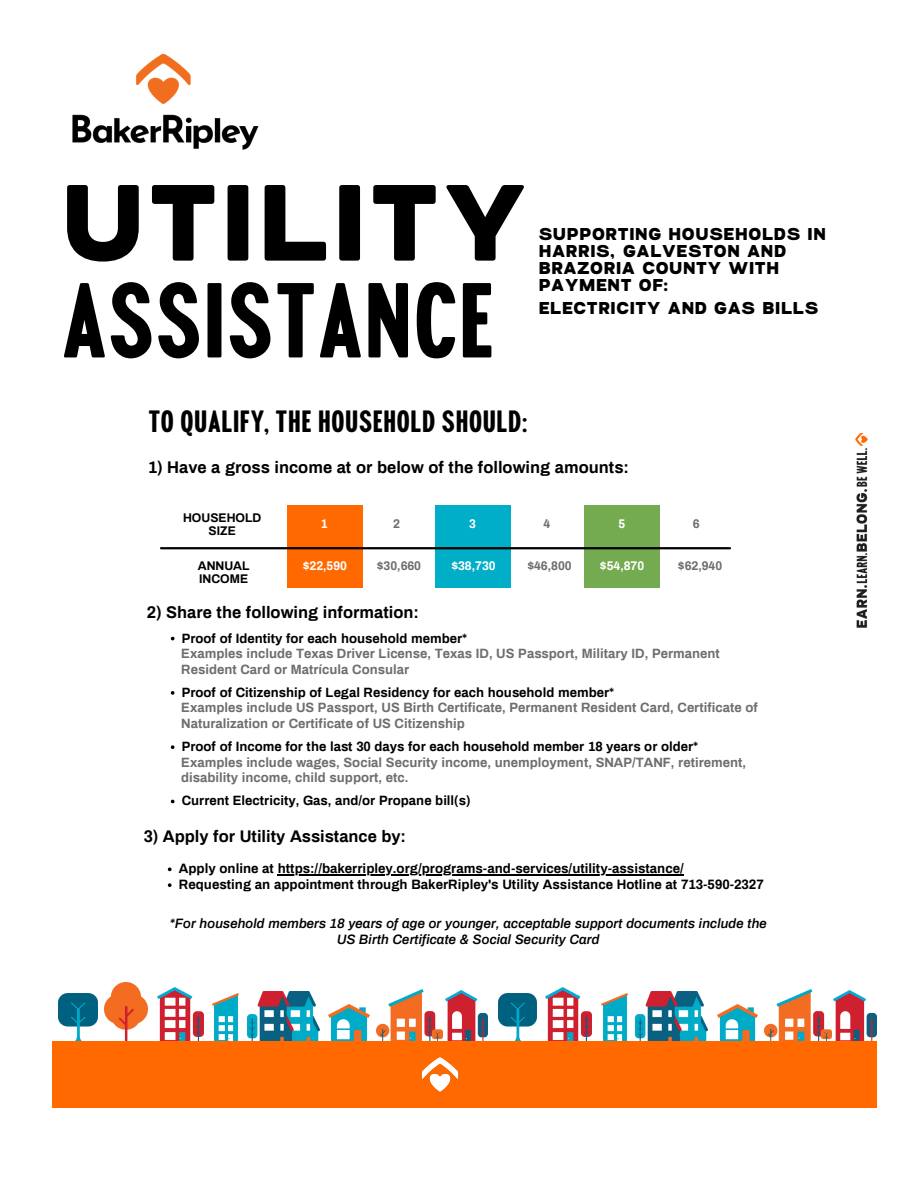
<style>
.page{position:relative;width:918px;height:1188px;background:#fff}
.page>*{position:absolute;margin:0;border:0;box-sizing:border-box;transform-origin:0 0}
.t1{font:expanded 94.5px "Baker Ripley";letter-spacing:.18em;color:#000}
.t2{font:condensed 93px "Baker Ripley";color:#000}
.t3{font:condensed 27px "Baker Ripley";color:#000}
.t4{font:700 16.5px "Archivo";color:#000}
.t5{font:expanded 15px/16.8px "Baker Ripley";color:#000}
.t6{font:700 13.35px "Archivo";color:#000}
.t7{font:italic 600 13.35px "Archivo";color:#000}
.t8{font:700 13.2px "Archivo";color:#6d6e71}
.t9{font:700 13.2px "Archivo";color:#000}
.t10{font:700 12.3px/12.9px "Archivo";color:#000}
.t11{font:700 12.3px "Archivo";color:#fff}
.t12{font:700 12.3px "Archivo";color:#6d6e71}
</style>
<div class="page">
<img style="left:72px;top:53px;width:187px;height:97px">
<img style="left:855px;top:432px;width:13px;height:196px">
<img style="left:765px;top:990px;width:66px;height:51px">
<img style="left:376px;top:990px;width:67px;height:51px">
<img style="left:717px;top:1004px;width:41px;height:37px">
<img style="left:329px;top:1004px;width:40px;height:37px">
<img style="left:636px;top:992px;width:72px;height:49px">
<img style="left:247px;top:992px;width:72px;height:49px">
<img style="left:601px;top:993px;width:26px;height:48px">
<img style="left:213px;top:993px;width:26px;height:48px">
<img style="left:546px;top:987px;width:46px;height:54px">
<img style="left:157px;top:987px;width:46px;height:54px">
<img style="left:834px;top:991px;width:43px;height:50px">
<img style="left:445px;top:991px;width:43px;height:50px">
<img style="left:498px;top:993px;width:39px;height:48px">
<img style="left:59px;top:993px;width:38px;height:48px">
<img style="left:104px;top:982px;width:44px;height:59px">
<div style="left:52px;top:1041px;width:825px;height:67px;background:#ff6900"></div>
<div style="left:287px;top:506px;width:76px;height:82px;background:#ff6900"></div>
<div style="left:435px;top:506px;width:75px;height:82px;background:#00aec7"></div>
<div style="left:584px;top:506px;width:76px;height:82px;background:#74aa50"></div>
<hr style="left:161px;top:547px;width:569px;height:2px;background:#000">
<img style="left:421px;top:1057px;width:38px;height:35px">
<svg style="left:171px;top:691px;width:3px;height:4px"></svg>
<svg style="left:171px;top:745px;width:3px;height:4px"></svg>
<svg style="left:168px;top:868px;width:4px;height:3px"></svg>
<hr style="left:278px;top:874px;width:406px;height:1px;background:#000">
<svg style="left:168px;top:883px;width:4px;height:4px"></svg>
<p class="t1" style="left:59px;top:166px;width:440px">utility</p>
<p class="t2" style="left:61px;top:254px;width:435px">ASSISTANCE</p>
<h2 class="t5" style="left:538px;top:226px;width:289px">SUPPORTING HOUSEHOLDS IN<br>HARRIS, GALVESTON AND<br>BRAZORIA COUNTY WITH<br>PAYMENT OF:</h2>
<p class="t5" style="left:538px;top:300px;width:282px">ELECTRICITY AND GAS BILLS</p>
<h1 class="t3" style="left:148px;top:402px;width:382px">TO QUALIFY, THE HOUSEHOLD SHOULD:</h1>
<p class="t4" style="left:148px;top:458px;width:483px">1) Have a gross income at or below of the following amounts:</p>
<h5 class="t10" style="left:183px;top:511px;width:80px;text-align:center">HOUSEHOLD<br>SIZE</h5>
<p class="t12" style="left:393px;top:518px;width:8px">2</p>
<p class="t11" style="left:469px;top:518px;width:8px">3</p>
<p class="t12" style="left:544px;top:518px;width:8px">4</p>
<p class="t12" style="left:693px;top:517px;width:8px">6</p>
<h6 class="t11" style="left:600px;top:559px;width:46px">$54,870</h6>
<h4 class="t11" style="left:321px;top:518px;width:8px">1</h4>
<p class="t11" style="left:619px;top:518px;width:8px">5</p>
<p class="t11" style="left:303px;top:559px;width:46px">$22,590</p>
<p class="t12" style="left:377px;top:559px;width:46px">$30,660</p>
<p class="t12" style="left:527px;top:559px;width:46px">$46,800</p>
<h6 class="t12" style="left:678px;top:559px;width:46px">$62,940</h6>
<p class="t11" style="left:451px;top:559px;width:46px">$38,730</p>
<h3 class="t10" style="left:198px;top:559px;width:53px">ANNUAL<br>INCOME</h3>
<p class="t4" style="left:147px;top:604px;width:274px">2) Share the following information:</p>
<p class="t9" style="left:182px;top:631px;width:287px">Proof of Identity for each household member*</p>
<p class="t8" style="left:181px;top:647px;width:540px">Examples include Texas Driver License, Texas ID, US Passport, Military ID, Permanent</p>
<h5 class="t8" style="left:181px;top:662px;width:230px">Resident Card or Matrícula Consular</h5>
<p class="t9" style="left:182px;top:685px;width:434px">Proof of Citizenship of Legal Residency for each household member*</p>
<p class="t8" style="left:181px;top:701px;width:578px">Examples include US Passport, US Birth Certificate, Permanent Resident Card, Certificate of</p>
<p class="t8" style="left:181px;top:717px;width:285px">Naturalization or Certificate of US Citizenship</p>
<p class="t9" style="left:182px;top:740px;width:518px">Proof of Income for the last 30 days for each household member 18 years or older*</p>
<p class="t8" style="left:181px;top:755px;width:566px">Examples include wages, Social Security income, unemployment, SNAP/TANF, retirement,</p>
<p class="t8" style="left:181px;top:771px;width:229px">disability income, child support, etc.</p>
<p class="t9" style="left:182px;top:794px;width:290px">Current Electricity, Gas, and/or Propane bill(s)</p>
<p class="t4" style="left:144px;top:828px;width:264px">3) Apply for Utility Assistance by:</p>
<p class="t6" style="left:179px;top:862px;width:506px">Apply online at https://bakerripley.org/programs-and-services/utility-assistance/</p>
<h5 class="t6" style="left:179px;top:877px;width:586px">Requesting an appointment through BakerRipley's Utility Assistance Hotline at 713-590-2327</h5>
<p class="t7" style="left:170px;top:916px;width:599px">*For household members 18 years of age or younger, acceptable support documents include the</p>
<p class="t7" style="left:337px;top:932px;width:264px">US Birth Certificate &amp; Social Security Card</p>
</div>
